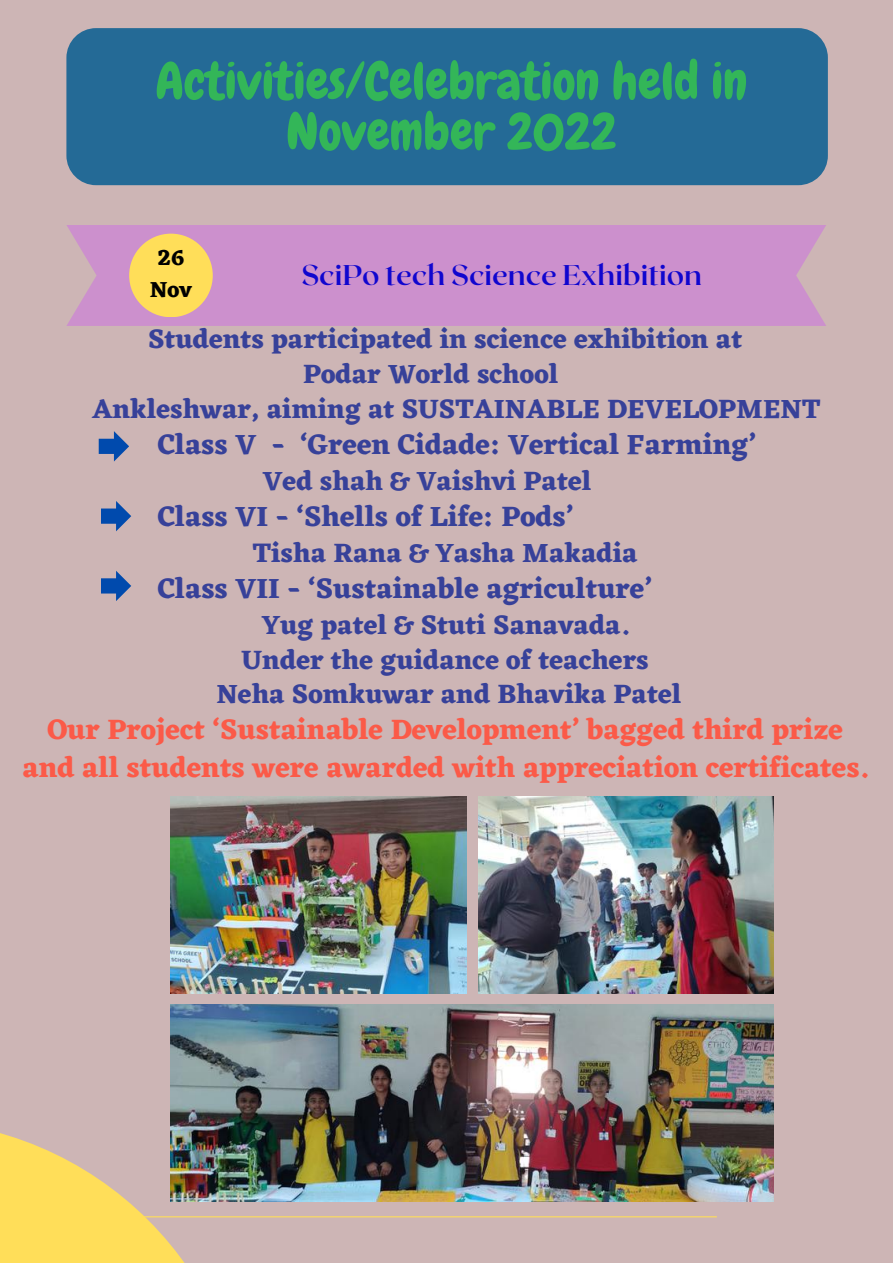
<style>
.page{position:relative;width:893px;height:1264px;background:#fff}
.page>*{position:absolute;margin:0;border:0;box-sizing:border-box;transform-origin:0 0}
.t1{font:51.3px/50.6px "Chewy";color:#33b658;text-align:center}
.t2{font:700 28.95px/37px "Eczar";color:#fb5a48;text-align:center}
.t3{font:700 28.95px "Eczar";color:#374199}
.t4{font:700 28.5px "Roxborough CF";color:#1006cf}
.t5{font:700 27.45px/34.8px "Eczar";color:#374199;text-align:center}
.t6{font:700 22.65px/31.5px "Eczar";color:#000;text-align:center}
</style>
<div class="page">
<div style="left:0;top:0;width:892px;height:1262px;background:#cdb5b5"></div>
<img style="left:171px;top:796px;width:295px;height:197px">
<img style="left:478px;top:796px;width:295px;height:197px">
<img style="left:171px;top:1004px;width:602px;height:197px">
<div style="left:66px;top:28px;width:761px;height:157px;background:#246a96;border-radius:30px"></div>
<div style="left:66px;top:225px;width:760px;height:101px;background:#cc90cd"></div>
<img style="left:0;top:1120px;width:248px;height:142px">
<hr style="left:57px;top:1216px;width:659px;height:1px;background:#ffde59">
<div style="left:129px;top:234px;width:84px;height:83px;background:#ffde59;border-radius:50%"></div>
<svg style="left:99px;top:431px;width:30px;height:30px"></svg>
<svg style="left:101px;top:501px;width:30px;height:30px"></svg>
<svg style="left:101px;top:571px;width:30px;height:30px"></svg>
<h1 class="t1" style="left:155px;top:56px;width:593px">Activities/Celebration held in<br>November 2022</h1>
<p class="t6" style="left:150px;top:241px;width:44px">26<br>Nov</p>
<p class="t4" style="left:301px;top:256px;width:402px">SciPo tech Science Exhibition</p>
<p class="t5" style="left:148px;top:321px;width:595px">Students participated in science exhibition at</p>
<p class="t5" style="left:303px;top:356px;width:257px">Podar World school</p>
<p class="t5" style="left:92px;top:391px;width:729px">Ankleshwar, aiming at SUSTAINABLE DEVELOPMENT</p>
<p class="t3" style="left:158px;top:427px;width:599px">Class V - ‘Green Cidade: Vertical Farming’</p>
<p class="t5" style="left:263px;top:463px;width:330px">Ved shah &amp; Vaishvi Patel</p>
<p class="t3" style="left:158px;top:499px;width:417px">Class VI - ‘Shells of Life: Pods’</p>
<p class="t5" style="left:253px;top:535px;width:386px">Tisha Rana &amp; Yasha Makadia</p>
<p class="t3" style="left:158px;top:570px;width:495px">Class VII - ‘Sustainable agriculture’</p>
<p class="t5" style="left:216px;top:607px;width:466px">Yug patel &amp; Stuti Sanavada.<br>Under the guidance of teachers<br>Neha Somkuwar and Bhavika Patel</p>
<p class="t2" style="left:22px;top:711px;width:847px">Our Project ‘Sustainable Development’ bagged third prize and all students were awarded with appreciation certificates.</p>
</div>
